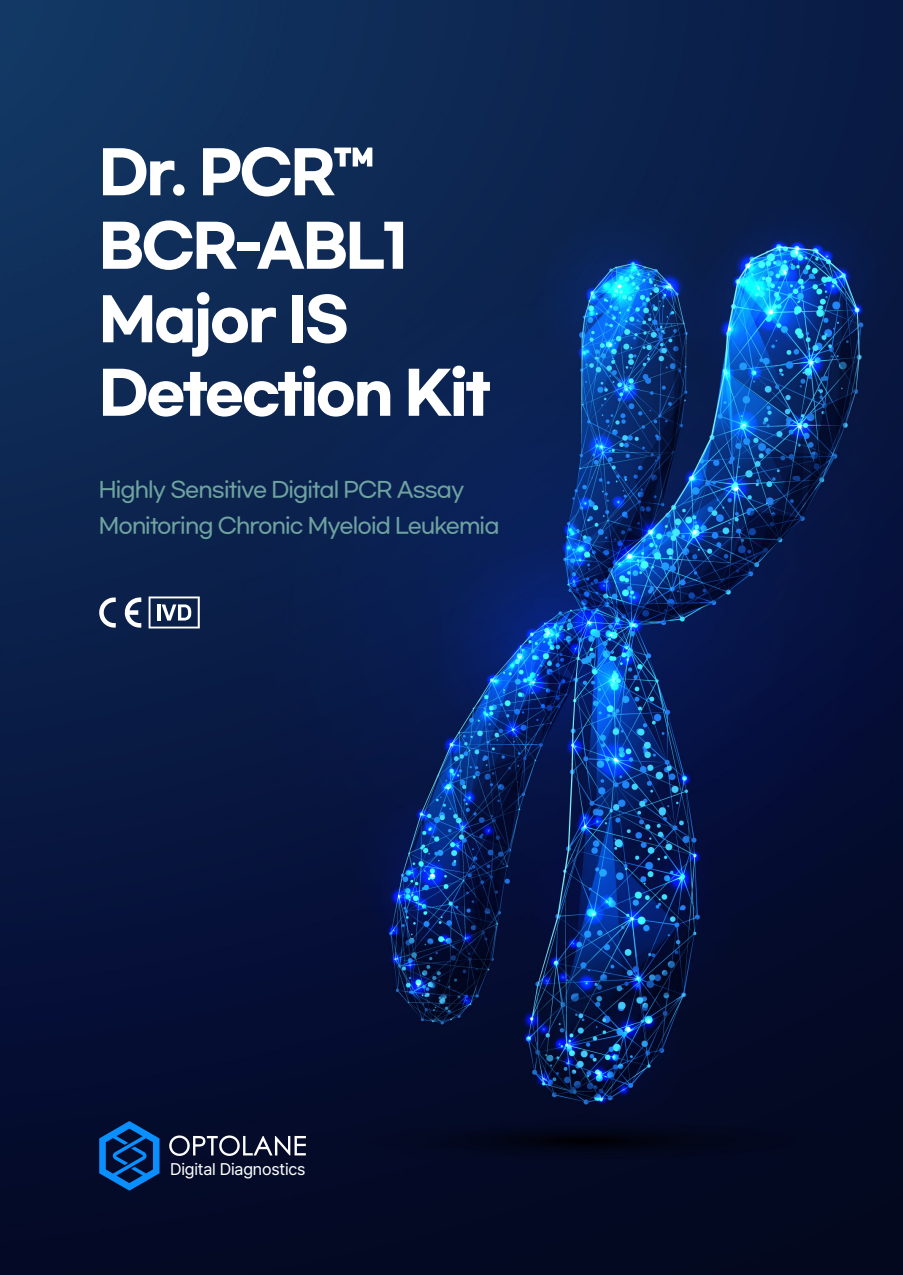
<style>
.page{position:relative;width:903px;height:1275px;background:#fff}
.page>*{position:absolute;margin:0;border:0;box-sizing:border-box;transform-origin:0 0}
.t1{font:700 57.75px "Gmarket Sans";letter-spacing:-.04em;color:#fff}
.t2{font:500 21px "Gmarket Sans";letter-spacing:-.04em;color:#6ea3a0}
.t3{font:16.8px "Pretendard";letter-spacing:-.01em;color:#fff}
</style>
<div class="page">
<img style="left:0;top:0;width:903px;height:1275px">
<svg style="left:99px;top:1121px;width:60px;height:70px;background:#063e7d"></svg>
<svg style="left:169px;top:1135px;width:137px;height:21px"></svg>
<svg style="left:149px;top:596px;width:51px;height:32px"></svg>
<svg style="left:124px;top:597px;width:17px;height:31px"></svg>
<svg style="left:99px;top:597px;width:17px;height:31px"></svg>
<p class="t1" style="left:99px;top:140px;width:276px">Dr. PCR™</p>
<p class="t1" style="left:99px;top:213px;width:313px">BCR-ABL1</p>
<p class="t1" style="left:99px;top:287px;width:251px">Major IS</p>
<p class="t1" style="left:99px;top:360px;width:393px">Detection Kit</p>
<p class="t2" style="left:99px;top:478px;width:367px">Highly Sensitive Digital PCR Assay</p>
<p class="t2" style="left:99px;top:515px;width:402px">Monitoring Chronic Myeloid Leukemia</p>
<p class="t3" style="left:170px;top:1158px;width:137px">Digital Diagnostics</p>
</div>
